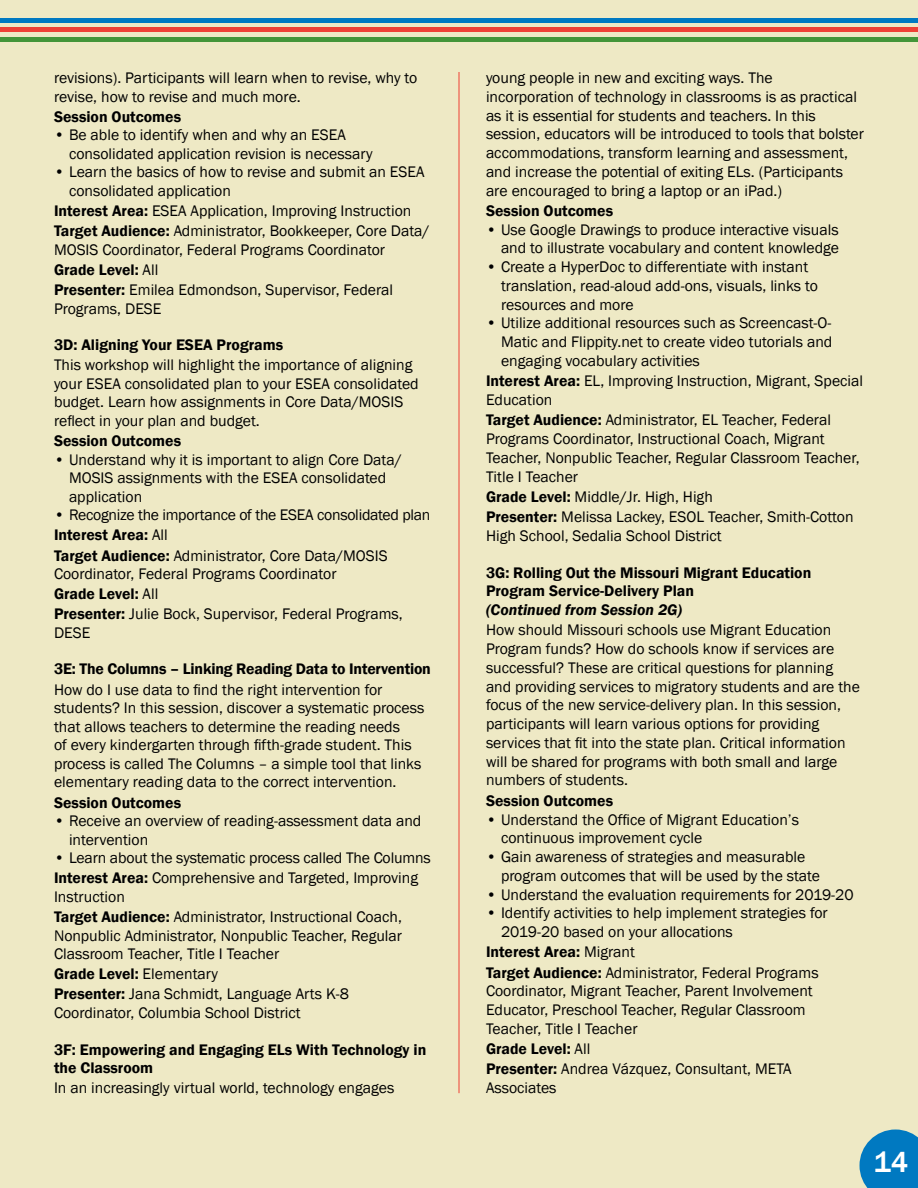
<style>
.page{position:relative;width:918px;height:1188px;background:#eee9c5}
.page>*{position:absolute;margin:0;border:0;box-sizing:border-box;transform-origin:0 0}
.t1{font:500 30px "Franklin Gothic";color:#fff}
.Breakout_Sessions{font:15.75px/18.8px "Franklin Gothic";color:#000}
.Breakout_Sessions-2{font:600 15.75px/18.8px "Franklin Gothic";color:#000}
.s1{font-weight:600}
.s2{font-weight:400}
.s3{font-style:italic}
</style>
<div class="page">
<svg style="left:860px;top:1130px;width:58px;height:58px;background:#1884c1"></svg>
<hr style="left:0;top:28px;width:918px;height:4px;background:#ef4135">
<hr style="left:0;top:38px;width:918px;height:4px;background:#439539">
<hr style="left:0;top:18px;width:918px;height:4px;background:#0079c1">
<hr style="left:459px;top:72px;width:1px;height:1021px;background:#ef4135">
<p class="Breakout_Sessions" style="left:54px;top:69px;width:365px">revisions). Participants will learn when to revise, why to revise, how to revise and much more.</p>
<p class="Breakout_Sessions-2" style="left:54px;top:107px;width:129px">Session Outcomes</p>
<p class="Breakout_Sessions" style="left:69px;top:126px;width:305px;text-indent:-15px">• Be able to identify when and why an ESEA consolidated application revision is necessary</p>
<p class="Breakout_Sessions" style="left:69px;top:163px;width:357px;text-indent:-15px">• Learn the basics of how to revise and submit an ESEA consolidated application</p>
<p class="Breakout_Sessions" style="left:54px;top:202px;width:359px"><span class="s1">Interest Area:</span> ESEA Application, Improving Instruction</p>
<p class="Breakout_Sessions" style="left:54px;top:222px;width:377px"><span class="s1">Target Audience:</span> Administrator, Bookkeeper, Core Data/<br>MOSIS Coordinator, Federal Programs Coordinator</p>
<p class="Breakout_Sessions-2" style="left:54px;top:260px;width:106px">Grade Level: <span class="s2">All</span></p>
<p class="Breakout_Sessions" style="left:54px;top:281px;width:341px"><span class="s1">Presenter:</span> Emilea Edmondson, Supervisor, Federal<br>Programs, DESE</p>
<p class="Breakout_Sessions-2" style="left:54px;top:336px;width:231px">3D: Aligning Your ESEA Programs</p>
<p class="Breakout_Sessions" style="left:54px;top:356px;width:366px">This workshop will highlight the importance of aligning your ESEA consolidated plan to your ESEA consolidated budget. Learn how assignments in Core Data/MOSIS reflect in your plan and budget.</p>
<p class="Breakout_Sessions-2" style="left:54px;top:432px;width:129px">Session Outcomes</p>
<p class="Breakout_Sessions" style="left:69px;top:450px;width:334px;text-indent:-15px">• Understand why it is important to align Core Data/<br>MOSIS assignments with the ESEA consolidated application</p>
<p class="Breakout_Sessions" style="left:54px;top:506px;width:378px">• Recognize the importance of the ESEA consolidated plan</p>
<p class="Breakout_Sessions-2" style="left:54px;top:526px;width:115px">Interest Area: <span class="s2">All</span></p>
<p class="Breakout_Sessions" style="left:54px;top:546px;width:335px"><span class="s1">Target Audience:</span> Administrator, Core Data/MOSIS<br>Coordinator, Federal Programs Coordinator</p>
<p class="Breakout_Sessions-2" style="left:54px;top:585px;width:106px">Grade Level: <span class="s2">All</span></p>
<p class="Breakout_Sessions" style="left:54px;top:605px;width:350px"><span class="s1">Presenter:</span> Julie Bock, Supervisor, Federal Programs,<br>DESE</p>
<p class="Breakout_Sessions-2" style="left:54px;top:660px;width:378px">3E: The Columns – Linking Reading Data to Intervention</p>
<p class="Breakout_Sessions" style="left:54px;top:680px;width:372px">How do I use data to find the right intervention for students? In this session, discover a systematic process that allows teachers to determine the reading needs<br>of every kindergarten through fifth-grade student. This process is called The Columns – a simple tool that links elementary reading data to the correct intervention.</p>
<p class="Breakout_Sessions-2" style="left:54px;top:793px;width:129px">Session Outcomes</p>
<p class="Breakout_Sessions" style="left:69px;top:812px;width:354px;text-indent:-15px">• Receive an overview of reading-assessment data and intervention</p>
<p class="Breakout_Sessions" style="left:54px;top:849px;width:378px">• Learn about the systematic process called The Columns</p>
<p class="Breakout_Sessions" style="left:54px;top:869px;width:366px"><span class="s1">Interest Area:</span> Comprehensive and Targeted, Improving<br>Instruction</p>
<p class="Breakout_Sessions" style="left:54px;top:908px;width:350px;text-align:justify"><span class="s1">Target Audience:</span> Administrator, Instructional Coach, Nonpublic Administrator, Nonpublic Teacher, Regular Classroom Teacher, Title I Teacher</p>
<p class="Breakout_Sessions-2" style="left:54px;top:965px;width:166px">Grade Level: <span class="s2">Elementary</span></p>
<p class="Breakout_Sessions" style="left:54px;top:985px;width:296px"><span class="s1">Presenter:</span> Jana Schmidt, Language Arts K-8<br>Coordinator, Columbia School District</p>
<p class="Breakout_Sessions-2" style="left:54px;top:1040px;width:374px">3F: Empowering and Engaging ELs With Technology in the Classroom</p>
<p class="Breakout_Sessions" style="left:54px;top:1079px;width:342px">In an increasingly virtual world, technology engages</p>
<p class="Breakout_Sessions" style="left:486px;top:69px;width:379px">young people in new and exciting ways. The incorporation of technology in classrooms is as practical as it is essential for students and teachers. In this session, educators will be introduced to tools that bolster accommodations, transform learning and assessment, and increase the potential of exiting ELs. (Participants are encouraged to bring a laptop or an iPad.)</p>
<p class="Breakout_Sessions-2" style="left:486px;top:201px;width:129px">Session Outcomes</p>
<p class="Breakout_Sessions" style="left:486px;top:220px;width:355px;text-align:right">• Use Google Drawings to produce interactive visuals and to illustrate vocabulary and content knowledge</p>
<p class="Breakout_Sessions" style="left:501px;top:258px;width:318px;text-indent:-15px">• Create a HyperDoc to differentiate with instant translation, read-aloud add-ons, visuals, links to resources and more</p>
<p class="Breakout_Sessions" style="left:501px;top:314px;width:333px;text-align:justify;text-indent:-15px">• Utilize additional resources such as Screencast-O-Matic and Flippity.net to create video tutorials and engaging vocabulary activities</p>
<p class="Breakout_Sessions" style="left:486px;top:372px;width:379px"><span class="s1">Interest Area:</span> EL, Improving Instruction, Migrant, Special<br>Education</p>
<p class="Breakout_Sessions" style="left:486px;top:411px;width:375px"><span class="s1">Target Audience:</span> Administrator, EL Teacher, Federal Programs Coordinator, Instructional Coach, Migrant Teacher, Nonpublic Teacher, Regular Classroom Teacher, Title I Teacher</p>
<p class="Breakout_Sessions" style="left:486px;top:488px;width:228px"><span class="s1">Grade Level:</span> Middle/Jr. High, High</p>
<p class="Breakout_Sessions" style="left:486px;top:508px;width:369px"><span class="s1">Presenter:</span> Melissa Lackey, ESOL Teacher, Smith-Cotton<br>High School, Sedalia School District</p>
<p class="Breakout_Sessions-2" style="left:486px;top:563px;width:327px">3G: Rolling Out the Missouri Migrant Education<br>Program Service-Delivery Plan<br><span class="s3">(Continued from Session 2G)</span></p>
<p class="Breakout_Sessions" style="left:486px;top:621px;width:376px">How should Missouri schools use Migrant Education Program funds? How do schools know if services are successful? These are critical questions for planning and providing services to migratory students and are the focus of the new service-delivery plan. In this session, participants will learn various options for providing services that fit into the state plan. Critical information will be shared for programs with both small and large numbers of students.</p>
<p class="Breakout_Sessions-2" style="left:486px;top:791px;width:129px">Session Outcomes</p>
<p class="Breakout_Sessions" style="left:501px;top:810px;width:300px;text-indent:-15px">• Understand the Office of Migrant Education’s continuous improvement cycle</p>
<p class="Breakout_Sessions" style="left:501px;top:848px;width:321px;text-indent:-15px">• Gain awareness of strategies and measurable program outcomes that will be used by the state</p>
<p class="Breakout_Sessions" style="left:486px;top:885px;width:369px">• Understand the evaluation requirements for 2019-20</p>
<p class="Breakout_Sessions" style="left:501px;top:904px;width:328px;text-indent:-15px">• Identify activities to help implement strategies for<br>2019-20 based on your allocations</p>
<p class="Breakout_Sessions-2" style="left:486px;top:943px;width:151px">Interest Area: <span class="s2">Migrant</span></p>
<p class="Breakout_Sessions" style="left:486px;top:963px;width:334px"><span class="s1">Target Audience:</span> Administrator, Federal Programs Coordinator, Migrant Teacher, Parent Involvement Educator, Preschool Teacher, Regular Classroom Teacher, Title I Teacher</p>
<p class="Breakout_Sessions-2" style="left:486px;top:1040px;width:106px">Grade Level: <span class="s2">All</span></p>
<p class="Breakout_Sessions" style="left:486px;top:1060px;width:307px"><span class="s1">Presenter:</span> Andrea Vázquez, Consultant, META<br>Associates</p>
<h1 class="t1" style="left:873px;top:1143px;width:37px">14</h1>
</div>
